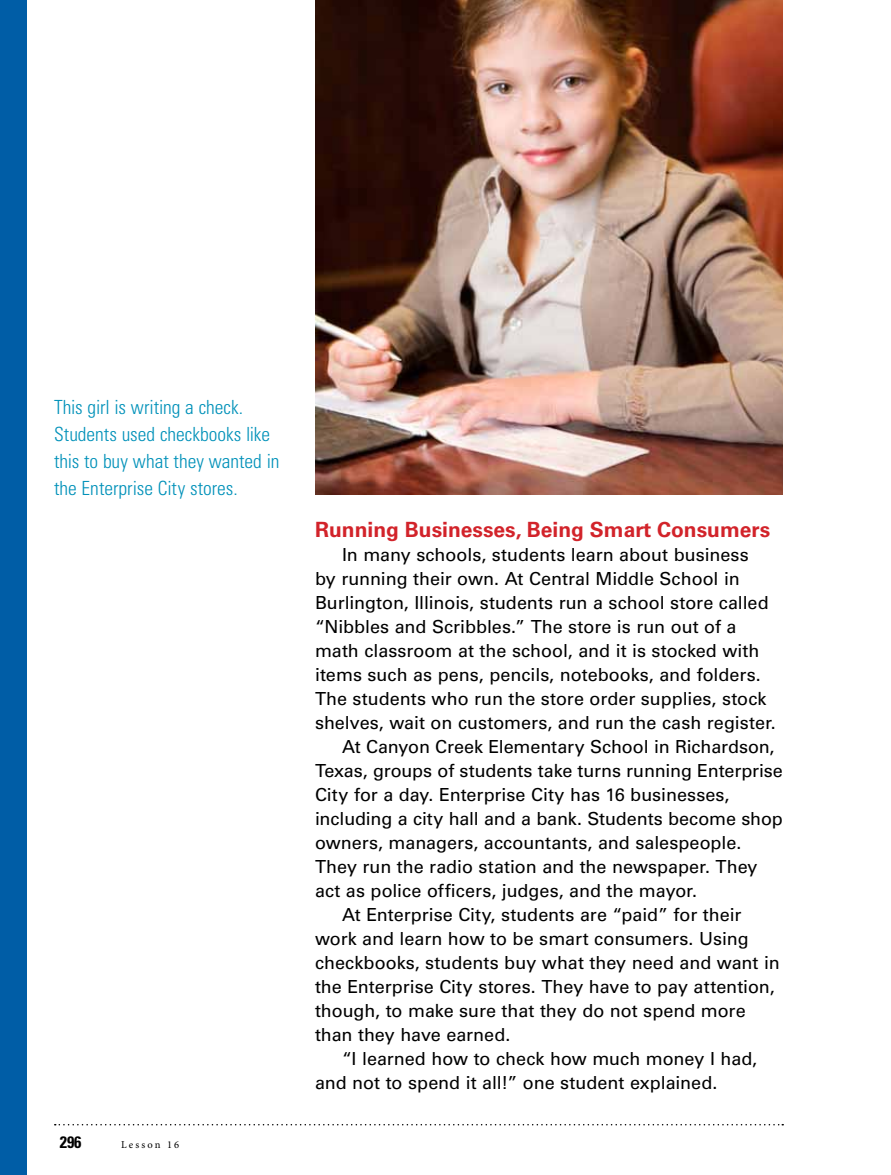
<style>
.page{position:relative;width:891px;height:1175px;background:#fff}
.page>*{position:absolute;margin:0;border:0;box-sizing:border-box;transform-origin:0 0}
.t1{font:700 21px "Univers LT Std";color:#d2232a}
.t2{font:300 condensed 19.5px/27px "Univers LT Std";color:#0091b9}
.t3{font:18px "Univers LT Std";color:#000}
.t4{font:700 condensed 16.5px "Univers LT Std";color:#000}
.t5{font:10.5px "Minion Pro";letter-spacing:.2em;color:#000}
</style>
<div class="page">
<svg style="left:55px;top:1124px;width:728px;height:1px"></svg>
<div style="left:0;top:0;width:27px;height:1174px;background:#005da6"></div>
<img style="left:315px;top:0;width:468px;height:495px">
<p class="t2" style="left:54px;top:393px;width:227px">This girl is writing a check.<br>Students used checkbooks like this to buy what they wanted in the Enterprise City stores.</p>
<p class="t4" style="left:60px;top:1131px;width:23px">296</p>
<p class="t5" style="left:121px;top:1138px;width:60px">Lesson 16</p>
<p class="t1" style="left:315px;top:517px;width:457px">Running Businesses, Being Smart Consumers</p>
<p class="t3" style="left:342px;top:544px;width:408px">In many schools, students learn about business</p>
<p class="t3" style="left:315px;top:568px;width:426px">by running their own. At Central Middle School in</p>
<p class="t3" style="left:315px;top:592px;width:455px">Burlington, Illinois, students run a school store called</p>
<p class="t3" style="left:315px;top:616px;width:423px">“Nibbles and Scribbles.” The store is run out of a</p>
<p class="t3" style="left:315px;top:640px;width:446px">math classroom at the school, and it is stocked with</p>
<p class="t3" style="left:315px;top:664px;width:447px">items such as pens, pencils, notebooks, and folders.</p>
<p class="t3" style="left:315px;top:688px;width:453px">The students who run the store order supplies, stock</p>
<p class="t3" style="left:315px;top:712px;width:462px">shelves, wait on customers, and run the cash register.</p>
<p class="t3" style="left:342px;top:736px;width:434px">At Canyon Creek Elementary School in Richardson,</p>
<p class="t3" style="left:315px;top:760px;width:469px">Texas, groups of students take turns running Enterprise</p>
<p class="t3" style="left:315px;top:784px;width:416px">City for a day. Enterprise City has 16 businesses,</p>
<p class="t3" style="left:315px;top:808px;width:469px">including a city hall and a bank. Students become shop</p>
<p class="t3" style="left:315px;top:832px;width:428px">owners, managers, accountants, and salespeople.</p>
<p class="t3" style="left:315px;top:856px;width:444px">They run the radio station and the newspaper. They</p>
<p class="t3" style="left:315px;top:880px;width:384px">act as police officers, judges, and the mayor.</p>
<p class="t3" style="left:342px;top:904px;width:401px">At Enterprise City, students are “paid” for their</p>
<p class="t3" style="left:315px;top:928px;width:435px">work and learn how to be smart consumers. Using</p>
<p class="t3" style="left:315px;top:952px;width:466px">checkbooks, students buy what they need and want in</p>
<p class="t3" style="left:315px;top:976px;width:461px">the Enterprise City stores. They have to pay attention,</p>
<p class="t3" style="left:315px;top:1000px;width:432px">though, to make sure that they do not spend more</p>
<p class="t3" style="left:315px;top:1024px;width:197px">than they have earned.</p>
<p class="t3" style="left:342px;top:1048px;width:417px">“I learned how to check how much money I had,</p>
<p class="t3" style="left:315px;top:1072px;width:404px">and not to spend it all!” one student explained.</p>
</div>
